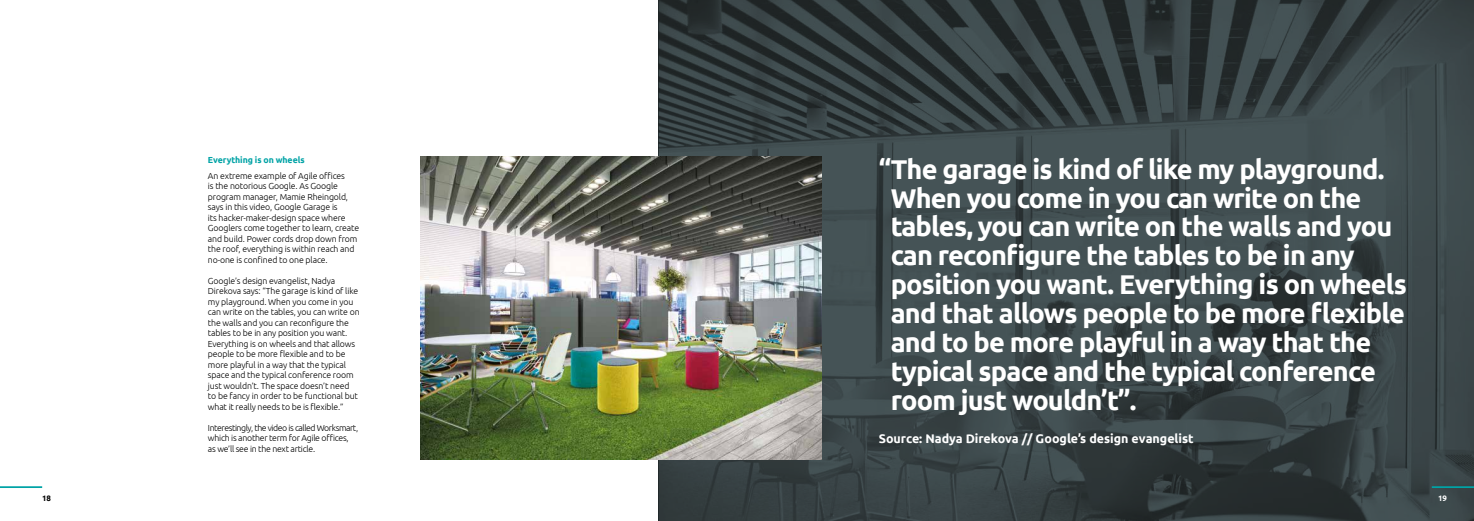
<style>
.page{position:relative;width:1474px;height:521px;background:#fff}
.page>*{position:absolute;margin:0;border:0;box-sizing:border-box;transform-origin:0 0}
.t1{font:700 27.12px/28.9px "Ubuntu";letter-spacing:-.03em;color:#fff}
.t2{font:700 12.51px "Ubuntu";color:#fff}
.t3{font:300 8.75px/10.5px "Ubuntu";letter-spacing:-.015em;color:#000}
.t4{font:700 8.75px "Ubuntu";letter-spacing:-.01em;color:#00a3a6}
.t5{font:700 7.88px "Ubuntu";color:#000}
.t6{font:700 7.88px "Ubuntu";color:#fff}
</style>
<div class="page">
<img style="left:659px;top:0;width:814px;height:521px">
<hr style="left:1431px;top:486px;width:42px;height:2px;background:#00a3a6">
<hr style="left:0;top:486px;width:42px;height:2px;background:#00a3a6">
<img style="left:420px;top:157px;width:401px;height:302px">
<p class="t4" style="left:208px;top:155px;width:98px">Everything is on wheels</p>
<p class="t3" style="left:208px;top:170px;width:153px">An extreme example of Agile offices<br>is the notorious Google. As Google program manager, Mamie Rheingold, says in this video, Google Garage is<br>its hacker-maker-design space where Googlers come together to learn, create and build. Power cords drop down from the roof, everything is within reach and no-one is confined to one place.</p>
<p class="t3" style="left:208px;top:275px;width:153px">Google’s design evangelist, Nadya Direkova says: “The garage is kind of like my playground. When you come in you can write on the tables, you can write on the walls and you can reconfigure the tables to be in any position you want.<br>Everything is on wheels and that allows people to be more flexible and to be more playful in a way that the typical space and the typical conference room just wouldn’t. The space doesn’t need to be fancy in order to be functional but what it really needs to be is flexible.”</p>
<p class="t3" style="left:208px;top:422px;width:152px">Interestingly, the video is called Worksmart, which is another term for Agile offices, as we’ll see in the next article.</p>
<p class="t1" style="left:890px;top:154px;width:517px;text-indent:-12px">“The garage is kind of like my playground.<br>When you come in you can write on the tables, you can write on the walls and you can reconfigure the tables to be in any position you want. Everything is on wheels and that allows people to be more flexible and to be more playful in a way that the typical space and the typical conference room just wouldn’t”.</p>
<h2 class="t2" style="left:878px;top:431px;width:316px">Source: Nadya Direkova // Google’s design evangelist</h2>
<p class="t5" style="left:42px;top:493px;width:10px">18</p>
<p class="t6" style="left:1437px;top:493px;width:10px">19</p>
</div>
